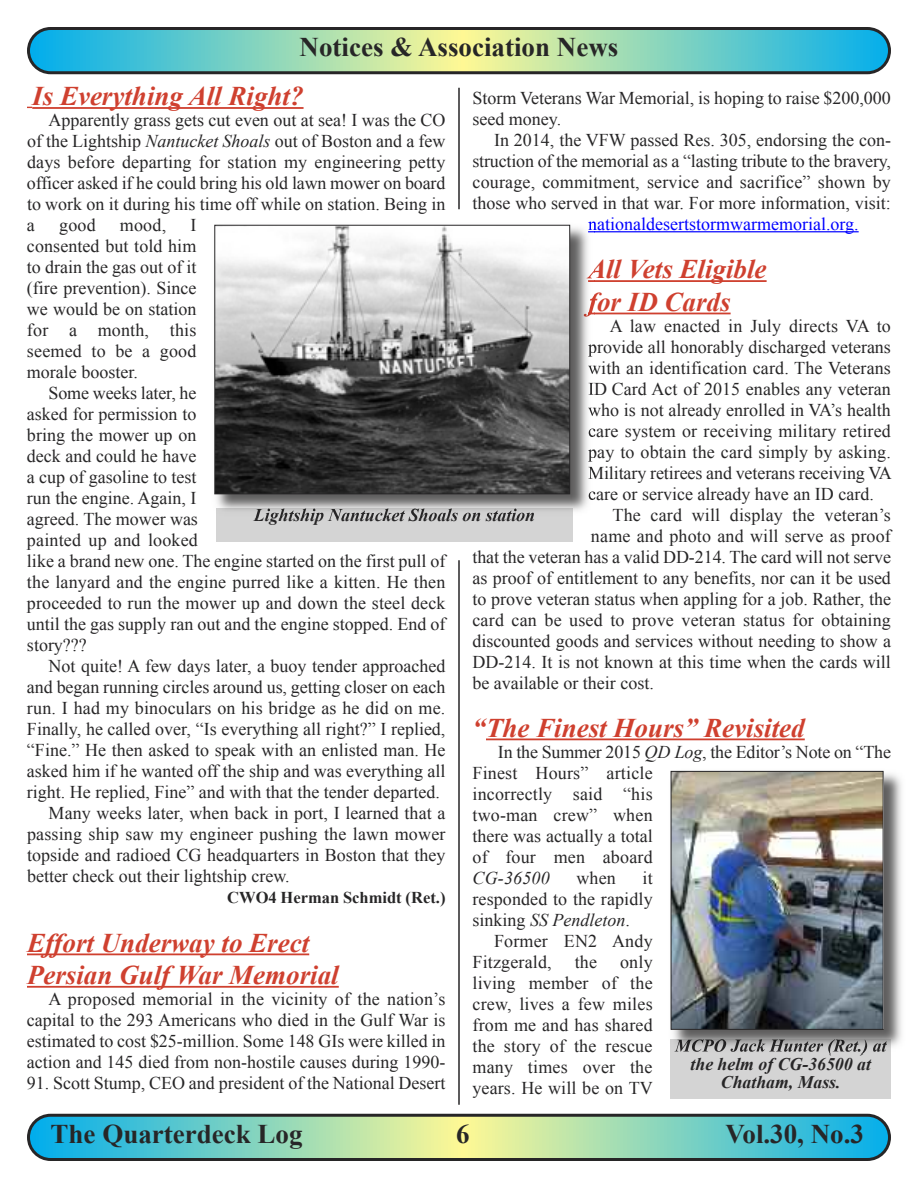
<style>
.page{position:relative;width:918px;height:1188px;background:#fff}
.page>*{position:absolute;margin:0;border:0;box-sizing:border-box;transform-origin:0 0}
.t1{font:italic 700 27px/32.4px "Times New Roman";color:#cf402f}
.t2{font:700 27px "Times New Roman";color:#272627}
.t3{font:18px/21px "Times New Roman";color:#272627;text-align:justify}
.t4{font:18px "Times New Roman";color:#00f}
.t5{font:italic 18px "Times New Roman";letter-spacing:.01em;color:#272627}
.t6{font:italic 700 17.7px/18.5px "Times New Roman";color:#272627;text-align:center}
.t7{font:700 16.5px "Times New Roman";color:#272627}
.s1{font-style:italic}
</style>
<div class="page">
<svg style="left:27px;top:27px;width:864px;height:47px;background:#77bdad"></svg>
<svg style="left:27px;top:1114px;width:864px;height:47px;background:#77bdad"></svg>
<hr style="left:588px;top:231px;width:271px;height:1px;background:#00f">
<hr style="left:588px;top:280px;width:179px;height:2px;background:#cf402f">
<hr style="left:588px;top:313px;width:143px;height:1px;background:#cf402f">
<hr style="left:486px;top:738px;width:319px;height:2px;background:#cf402f">
<hr style="left:458px;top:560px;width:2px;height:545px;background:#272627">
<hr style="left:32px;top:107px;width:272px;height:2px;background:#cf402f">
<hr style="left:27px;top:953px;width:282px;height:2px;background:#cf402f">
<hr style="left:27px;top:986px;width:312px;height:2px;background:#cf402f">
<div style="left:216px;top:509px;width:357px;height:33px;background:#d4d4d4"></div>
<div style="left:670px;top:1040px;width:221px;height:59px;background:#d4d4d4"></div>
<img style="left:214px;top:224px;width:380px;height:287px">
<svg style="left:588px;top:222px;width:6px;height:8px"></svg>
<svg style="left:587px;top:267px;width:7px;height:12px"></svg>
<img style="left:584px;top:293px;width:10px;height:24px">
<img style="left:588px;top:342px;width:6px;height:15px">
<svg style="left:588px;top:363px;width:6px;height:11px"></svg>
<svg style="left:589px;top:382px;width:5px;height:13px"></svg>
<svg style="left:588px;top:405px;width:6px;height:11px"></svg>
<svg style="left:589px;top:428px;width:5px;height:9px"></svg>
<img style="left:588px;top:447px;width:6px;height:15px">
<svg style="left:588px;top:466px;width:6px;height:13px"></svg>
<svg style="left:589px;top:491px;width:5px;height:9px"></svg>
<img style="left:216px;top:509px;width:357px;height:9px">
<img style="left:254px;top:509px;width:40px;height:9px">
<svg style="left:266px;top:509px;width:28px;height:1px"></svg>
<img style="left:216px;top:227px;width:352px;height:265px">
<div style="left:214px;top:225px;width:356px;height:269px;border:1px solid #272627"></div>
<hr style="left:458px;top:88px;width:2px;height:121px;background:#272627">
<img style="left:670px;top:770px;width:232px;height:277px">
<img style="left:670px;top:1040px;width:221px;height:13px">
<img style="left:674px;top:1040px;width:74px;height:12px">
<img style="left:701px;top:1039px;width:47px;height:1px">
<img style="left:673px;top:773px;width:209px;height:255px">
<div style="left:671px;top:771px;width:213px;height:259px;border:1px solid #272627"></div>
<h1 class="t2" style="left:300px;top:32px;width:320px">Notices &amp; Association News</h1>
<h1 class="t1" style="left:32px;top:80px;width:273px">Is Everything All Right?</h1>
<p class="t3" style="left:27px;top:110px;width:420px;text-indent:22px">Apparently grass gets cut even out at sea! I was the CO of the Lightship <span class="s1">Nantucket Shoals</span> out of Boston and a few days before departing for station my engineering petty officer asked if he could bring his old lawn mower on board to work on it during his time off while on station. Being in a</p>
<p class="t3" style="left:472px;top:87px;width:420px">Storm Veterans War Memorial, is hoping to raise $200,000 seed money.</p>
<p class="t3" style="left:472px;top:129px;width:420px;text-indent:22px">In 2014, the VFW passed Res. 305, endorsing the con&shy;struction of the memorial as a “lasting tribute to the bravery, courage, commitment, service and sacrifice” shown by those who served in that war. For more information, visit:</p>
<p class="t4" style="left:588px;top:214px;width:272px">nationaldesertstormwarmemorial.org.</p>
<h1 class="t1" style="left:588px;top:253px;width:180px">All Vets Eligible for ID Cards</h1>
<p class="t3" style="left:588px;top:315px;width:305px;text-indent:22px">A law enacted in July directs VA to provide all honorably discharged veterans with an identification card. The Veterans ID Card Act of 2015 enables any veteran who is not already enrolled in VA’s health care system or receiving military retired pay to obtain the card simply by asking.<br>Military retirees and veterans receiving VA care or service already have an ID card.</p>
<p class="t3" style="left:613px;top:504px;width:280px">The card will display the veteran’s</p>
<p class="t3" style="left:591px;top:525px;width:301px">name and photo and will serve as proof</p>
<p class="t3" style="left:472px;top:546px;width:420px">that the veteran has a valid DD-214. The card will not serve</p>
<p class="t3" style="left:472px;top:567px;width:420px">as proof of entitlement to any benefits, nor can it be used</p>
<p class="t3" style="left:472px;top:588px;width:420px">to prove veteran status when appling for a job. Rather, the</p>
<p class="t3" style="left:472px;top:609px;width:420px">card can be used to prove veteran status for obtaining</p>
<p class="t3" style="left:472px;top:630px;width:420px">discounted goods and services without needing to show a</p>
<p class="t3" style="left:472px;top:651px;width:420px">DD-214. It is not known at this time when the cards will</p>
<p class="t3" style="left:472px;top:672px;width:183px">be available or their cost.</p>
<h1 class="t1" style="left:472px;top:711px;width:334px">“The Finest Hours” Revisited</h1>
<p class="t3" style="left:473px;top:741px;width:420px;text-align:left;text-indent:25px">In the Summer 2015 <span class="s1">QD Log</span>, the Editor’s Note on “The<br>Finest Hours” article<br>incorrectly said “his<br>two-man crew” when<br>there was actually a total<br>of four men aboard</p>
<p class="t5" style="left:473px;top:868px;width:79px">CG-36500</p>
<p class="t3" style="left:576px;top:867px;width:41px">when</p>
<p class="t3" style="left:59px;top:215px;width:38px">good</p>
<p class="t3" style="left:120px;top:215px;width:48px">mood,</p>
<p class="t3" style="left:27px;top:215px;width:171px;text-indent:163px">I consented but told him to drain the gas out of it (fire prevention). Since we would be on station for a month, this seemed to be a good morale booster.</p>
<p class="t3" style="left:27px;top:383px;width:420px;text-align:left;text-indent:22px">Some weeks later, he<br>asked for permission to<br>bring the mower up on<br>deck and could he have<br>a cup of gasoline to test<br>run the engine. Again, I<br>agreed. The mower was<br>painted up and looked<br>like a brand new one. The engine started on the first pull of the lanyard and the engine purred like a kitten. He then proceeded to run the mower up and down the steel deck until the gas supply ran out and the engine stopped. End of story???</p>
<p class="t3" style="left:49px;top:656px;width:398px">Not quite! A few days later, a buoy tender approached</p>
<p class="t3" style="left:27px;top:677px;width:420px">and began running circles around us, getting closer on each</p>
<p class="t3" style="left:27px;top:698px;width:420px">run. I had my binoculars on his bridge as he did on me.</p>
<p class="t3" style="left:27px;top:719px;width:420px">Finally, he called over, “Is everything all right?” I replied,</p>
<p class="t3" style="left:27px;top:740px;width:420px">“Fine.” He then asked to speak with an enlisted man. He</p>
<p class="t3" style="left:27px;top:761px;width:420px">asked him if he wanted off the ship and was everything all</p>
<p class="t3" style="left:27px;top:782px;width:414px">right. He replied, Fine” and with that the tender departed.</p>
<p class="t3" style="left:49px;top:803px;width:398px">Many weeks later, when back in port, I learned that a</p>
<p class="t3" style="left:27px;top:824px;width:420px">passing ship saw my engineer pushing the lawn mower</p>
<p class="t3" style="left:27px;top:845px;width:420px">topside and radioed CG headquarters in Boston that they</p>
<p class="t3" style="left:27px;top:866px;width:264px">better check out their lightship crew.</p>
<p class="t7" style="left:227px;top:889px;width:220px">CWO4 Herman Schmidt (Ret.)</p>
<h1 class="t1" style="left:27px;top:926px;width:313px">Effort Underway to Erect<br>Persian Gulf War Memorial</h1>
<p class="t3" style="left:27px;top:989px;width:420px;text-indent:22px">A proposed memorial in the vicinity of the nation’s capital to the 293 Americans who died in the Gulf War is estimated to cost $25-million. Some 148 GIs were killed in action and 145 died from non-hostile causes during 1990-</p>
<p class="t3" style="left:27px;top:1073px;width:420px">91. Scott Stump, CEO and president of the National Desert</p>
<p class="t6" style="left:254px;top:506px;width:283px">Lightship Nantucket Shoals on station</p>
<p class="t3" style="left:473px;top:867px;width:182px;text-indent:170px">it responded to the rapidly sinking <span class="s1">SS Pendleton</span>.</p>
<p class="t3" style="left:473px;top:930px;width:182px;text-indent:22px">Former EN2 Andy<br>Fitzgerald,</p>
<p class="t3" style="left:473px;top:951px;width:182px;text-indent:148px">only living member of the crew, lives a few miles from me and has shared the story of the rescue many times over the years. He will be on TV</p>
<p class="t3" style="left:575px;top:951px;width:24px">the</p>
<p class="t6" style="left:691px;top:1055px;width:182px">the helm of CG-36500 at<br>Chatham, Mass.</p>
<h1 class="t2" style="left:51px;top:1118px;width:253px">The Quarterdeck Log</h1>
<h1 class="t2" style="left:456px;top:1118px;width:15px">6</h1>
<h1 class="t2" style="left:726px;top:1118px;width:140px">Vol.30, No.3</h1>
</div>
